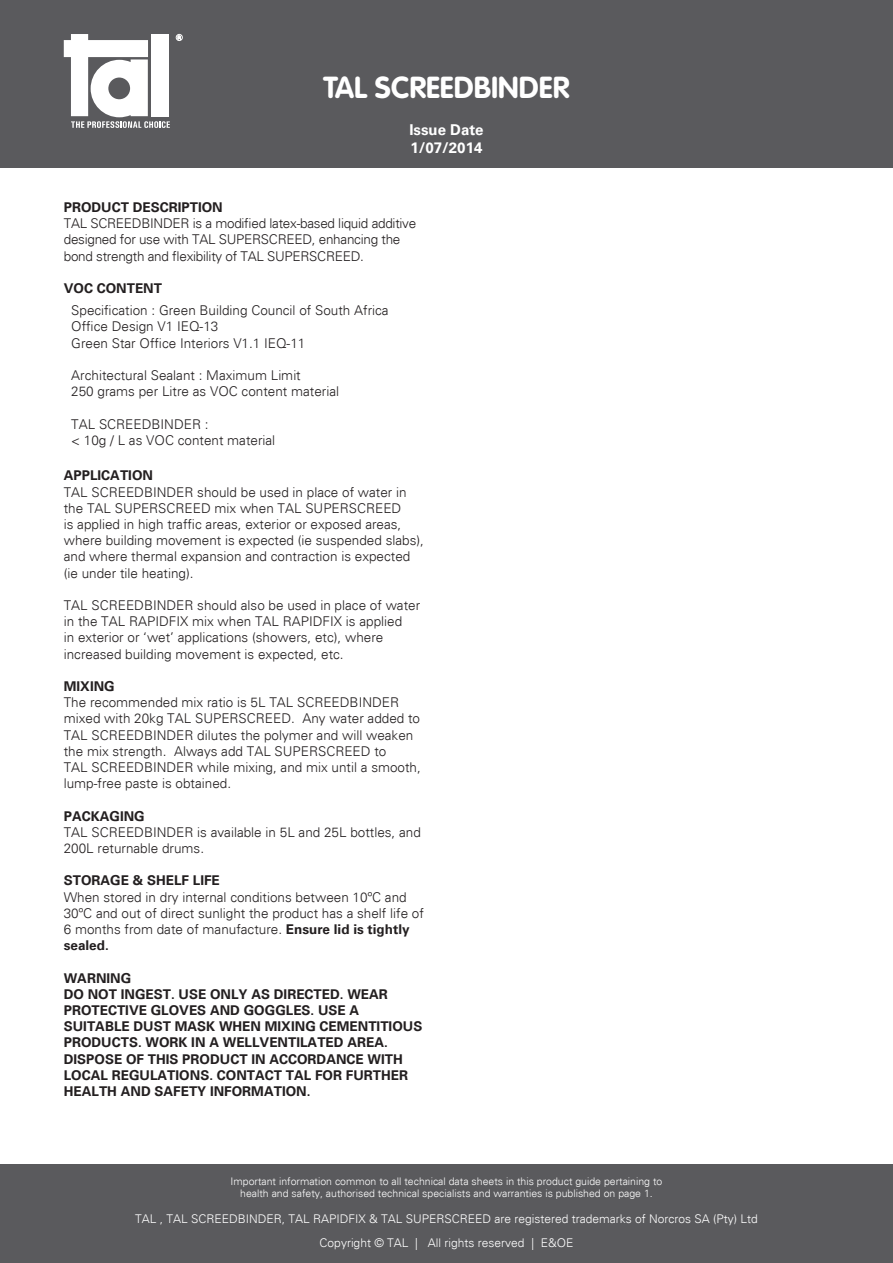
<style>
.page{position:relative;width:893px;height:1263px;background:#fff}
.page>*{position:absolute;margin:0;border:0;box-sizing:border-box;transform-origin:0 0}
.t1{font:700 30px "VAG Rounded";color:#fff}
.t2{font:700 15px/18px "Univers";color:#fff}
.t3{font:italic 300 13.5px/16.2px "Univers";color:#231f20}
.t4{font:700 13.5px/16.2px "Univers";color:#231f20}
.t5{font:italic 300 13.5px/16.2px "Univers";letter-spacing:-.02em;color:#231f20}
.t6{font:italic 300 12px "Univers";color:#fff}
.t7{font:italic 300 10.5px/12.6px "Univers";color:#fff;text-align:center}
.s1{font-weight:700;font-style:normal}
</style>
<div class="page">
<div style="left:0;top:0;width:893px;height:168px;background:#5a5a5d"></div>
<div style="left:0;top:1165px;width:893px;height:98px;background:#5a5a5d"></div>
<svg style="left:64px;top:34px;width:106px;height:94px"></svg>
<div style="left:176px;top:34px;width:7px;height:7px;border:1px solid #fff;border-radius:50%"></div>
<h1 class="t1" style="left:324px;top:75px;width:247px">TAL SCREEDBINDER</h1>
<p class="t2" style="left:409px;top:122px;width:76px">Issue Date<br>1/07/2014</p>
<p class="t4" style="left:64px;top:200px;width:161px">PRODUCT DESCRIPTION</p>
<p class="t5" style="left:64px;top:216px;width:354px">TAL SCREEDBINDER is a modified latex-based liquid additive designed for use with TAL SUPERSCREED, enhancing the bond strength and flexibility of TAL SUPERSCREED.</p>
<p class="t4" style="left:64px;top:281px;width:100px">VOC CONTENT</p>
<p class="t3" style="left:71px;top:303px;width:319px">Specification : Green Building Council of South Africa<br>Office Design V1 IEQ-13<br>Green Star Office Interiors V1.1 IEQ-11</p>
<p class="t3" style="left:71px;top:368px;width:269px">Architectural Sealant : Maximum Limit<br>250 grams per Litre as VOC content material</p>
<p class="t3" style="left:71px;top:417px;width:205px">TAL SCREEDBINDER :<br>&lt; 10g / L as VOC content material</p>
<p class="t4" style="left:64px;top:468px;width:91px">APPLICATION</p>
<p class="t3" style="left:64px;top:484px;width:362px">TAL SCREEDBINDER should be used in place of water in the TAL SUPERSCREED mix when TAL SUPERSCREED<br>is applied in high traffic areas, exterior or exposed areas, where building movement is expected (ie suspended slabs), and where thermal expansion and contraction is expected (ie under tile heating).</p>
<p class="t3" style="left:64px;top:598px;width:358px">TAL SCREEDBINDER should also be used in place of water in the TAL RAPIDFIX mix when TAL RAPIDFIX is applied<br>in exterior or ‘wet’ applications (showers, etc), where increased building movement is expected, etc.</p>
<p class="t4" style="left:64px;top:679px;width:53px">MIXING</p>
<p class="t3" style="left:64px;top:695px;width:359px">The recommended mix ratio is 5L TAL SCREEDBINDER mixed with 20kg TAL SUPERSCREED. Any water added to TAL SCREEDBINDER dilutes the polymer and will weaken the mix strength. Always add TAL SUPERSCREED to<br>TAL SCREEDBINDER while mixing, and mix until a smooth, lump-free paste is obtained.</p>
<p class="t4" style="left:64px;top:808px;width:83px">PACKAGING</p>
<p class="t3" style="left:64px;top:825px;width:359px">TAL SCREEDBINDER is available in 5L and 25L bottles, and<br>200L returnable drums.</p>
<p class="t4" style="left:64px;top:873px;width:158px">STORAGE &amp; SHELF LIFE</p>
<p class="t3" style="left:64px;top:889px;width:362px">When stored in dry internal conditions between 10ºC and 30ºC and out of direct sunlight the product has a shelf life of 6 months from date of manufacture. <span class="s1">Ensure lid is tightly sealed.</span></p>
<p class="t4" style="left:64px;top:970px;width:360px">WARNING<br>DO NOT INGEST. USE ONLY AS DIRECTED. WEAR PROTECTIVE GLOVES AND GOGGLES. USE A SUITABLE DUST MASK WHEN MIXING CEMENTITIOUS PRODUCTS. WORK IN A WELLVENTILATED AREA.<br>DISPOSE OF THIS PRODUCT IN ACCORDANCE WITH LOCAL REGULATIONS. CONTACT TAL FOR FURTHER HEALTH AND SAFETY INFORMATION.</p>
<p class="t7" style="left:231px;top:1175px;width:433px">Important information common to all technical data sheets in this product guide pertaining to health and safety, authorised technical specialists and warranties is published on page 1.</p>
<p class="t6" style="left:135px;top:1214px;width:624px">TAL , TAL SCREEDBINDER, TAL RAPIDFIX &amp; TAL SUPERSCREED are registered trademarks of Norcros SA (Pty) Ltd</p>
<p class="t6" style="left:320px;top:1238px;width:255px">Copyright © TAL | All rights reserved | E&amp;OE</p>
</div>
